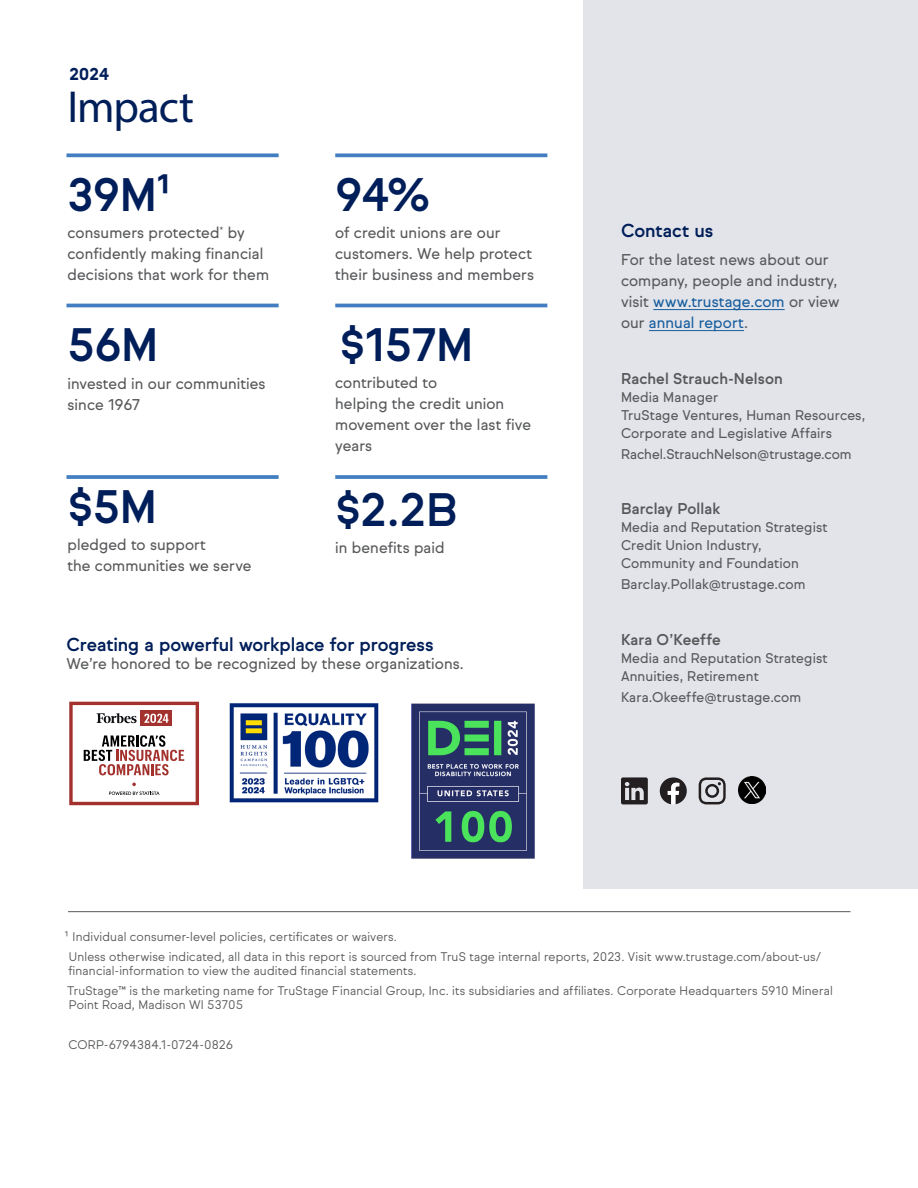
<style>
.page{position:relative;width:918px;height:1188px;background:#fff}
.page>*{position:absolute;margin:0;border:0;box-sizing:border-box;transform-origin:0 0}
.t1{font:500 45px "Sul Sans";letter-spacing:-.02em;color:#001e59}
.TRU_-_1-Page_Headline_-_30_30_SBT{font:45px "Myriad Pro";letter-spacing:-.025em;color:#001e59}
.TRU_-_Subhead_1_12_16_SBT{font:500 18px "Sul Sans";letter-spacing:-.005em;color:#001e59}
.TRU_-_Category_Eyebrow_-_11_15_SBT{font:700 16.5px "Sul Sans";color:#001e59}
.TRU_-_Body_-_10_14_SBT{font:15px/21px "Sul Sans";letter-spacing:.005em;color:#57585a}
.TRU_-_Subhead_1_12_16_SBT-2{font:15px "Sul Sans";letter-spacing:.005em;color:#57585a}
.TRU_-_Body_-_10_14_SBT-2{font:500 15px "Sul Sans";letter-spacing:.005em;color:#57585a}
.TRU_-_Body_-_10_14_SBT-3{font:13.5px/18px "Sul Sans";letter-spacing:.01em;color:#57585a}
.TRU___Footnotes_Sources_Disclosure_-_Ove{font:300 12px/13.5px "Sul Sans";letter-spacing:.015em;color:#57585a}
.TRU___Footnotes_Sources_Disclosure_-_Ove-2{font:300 12px "Sul Sans";letter-spacing:-.005em;color:#57585a}
.s1{color:#175d9e}
</style>
<div class="page">
<div style="left:583px;top:0;width:335px;height:888px;background:#e2e4e9"></div>
<img style="left:229px;top:703px;width:150px;height:100px">
<svg style="left:699px;top:777px;width:27px;height:27px"></svg>
<svg style="left:660px;top:777px;width:27px;height:27px"></svg>
<svg style="left:621px;top:777px;width:27px;height:27px"></svg>
<svg style="left:66px;top:153px;width:213px;height:4px"></svg>
<svg style="left:335px;top:153px;width:212px;height:4px"></svg>
<hr style="left:66px;top:304px;width:213px;height:3px;background:#437ec1">
<svg style="left:66px;top:475px;width:213px;height:4px"></svg>
<hr style="left:335px;top:304px;width:212px;height:3px;background:#437ec1">
<svg style="left:335px;top:475px;width:212px;height:4px"></svg>
<svg style="left:69px;top:702px;width:130px;height:103px"></svg>
<img style="left:411px;top:703px;width:124px;height:156px">
<img style="left:738px;top:777px;width:27px;height:27px">
<hr style="left:68px;top:911px;width:782px;height:1px;background:#57585a">
<hr style="left:653px;top:309px;width:132px;height:1px;background:#175d9e">
<hr style="left:649px;top:330px;width:95px;height:1px;background:#175d9e">
<p class="TRU_-_Category_Eyebrow_-_11_15_SBT" style="left:69px;top:64px;width:42px">2024</p>
<p class="TRU_-_1-Page_Headline_-_30_30_SBT" style="left:68px;top:79px;width:128px">Impact</p>
<p class="t1" style="left:68px;top:168px;width:107px">39M¹</p>
<p class="TRU_-_Body_-_10_14_SBT" style="left:68px;top:223px;width:203px">consumers protected<sup>*</sup> by confidently making financial decisions that work for them</p>
<p class="t1" style="left:68px;top:319px;width:92px">56M</p>
<p class="TRU_-_Body_-_10_14_SBT" style="left:68px;top:373px;width:200px">invested in our communities since 1967</p>
<p class="t1" style="left:68px;top:480px;width:91px">$5M</p>
<p class="TRU_-_Body_-_10_14_SBT" style="left:68px;top:535px;width:186px">pledged to support<br>the communities we serve</p>
<p class="t1" style="left:335px;top:168px;width:96px">94%</p>
<p class="TRU_-_Body_-_10_14_SBT" style="left:335px;top:222px;width:200px">of credit unions are our customers. We help protect their business and members</p>
<p class="t1" style="left:340px;top:318px;width:135px">$157M</p>
<p class="TRU_-_Body_-_10_14_SBT" style="left:335px;top:373px;width:197px">contributed to<br>helping the credit union movement over the last five years</p>
<p class="t1" style="left:335px;top:483px;width:124px">$2.2B</p>
<p class="TRU_-_Body_-_10_14_SBT" style="left:335px;top:538px;width:111px">in benefits paid</p>
<p class="TRU_-_Subhead_1_12_16_SBT" style="left:66px;top:634px;width:369px">Creating a powerful workplace for progress</p>
<p class="TRU_-_Subhead_1_12_16_SBT-2" style="left:66px;top:655px;width:399px">We’re honored to be recognized by these organizations.</p>
<p class="TRU_-_Subhead_1_12_16_SBT" style="left:621px;top:220px;width:94px">Contact us</p>
<p class="TRU_-_Body_-_10_14_SBT" style="left:621px;top:249px;width:220px">For the latest news about our company, people and industry, visit <span class="s1">www.trustage.com</span> or view our <span class="s1">annual report</span>.</p>
<p class="TRU_-_Body_-_10_14_SBT-2" style="left:621px;top:369px;width:163px">Rachel Strauch-Nelson</p>
<p class="TRU_-_Body_-_10_14_SBT-3" style="left:621px;top:388px;width:246px">Media Manager<br>TruStage Ventures, Human Resources,<br>Corporate and Legislative Affairs</p>
<p class="TRU_-_Body_-_10_14_SBT-3" style="left:621px;top:445px;width:232px">Rachel.StrauchNelson@trustage.com</p>
<p class="TRU_-_Body_-_10_14_SBT-2" style="left:621px;top:500px;width:101px">Barclay Pollak</p>
<p class="TRU_-_Body_-_10_14_SBT-3" style="left:621px;top:518px;width:208px">Media and Reputation Strategist<br>Credit Union Industry,<br>Community and Foundation</p>
<p class="TRU_-_Body_-_10_14_SBT-3" style="left:621px;top:575px;width:186px">Barclay.Pollak@trustage.com</p>
<p class="TRU_-_Body_-_10_14_SBT-2" style="left:621px;top:630px;width:101px">Kara O’Keeffe</p>
<p class="TRU_-_Body_-_10_14_SBT-3" style="left:621px;top:649px;width:208px">Media and Reputation Strategist<br>Annuities, Retirement</p>
<p class="TRU_-_Body_-_10_14_SBT-3" style="left:621px;top:688px;width:182px">Kara.Okeeffe@trustage.com</p>
<p class="TRU___Footnotes_Sources_Disclosure_-_Ove" style="left:64px;top:930px;width:334px">¹ Individual consumer-level policies, certificates or waivers.</p>
<p class="TRU___Footnotes_Sources_Disclosure_-_Ove" style="left:68px;top:950px;width:754px">Unless otherwise indicated, all data in this report is sourced from TruS tage internal reports, 2023. Visit www.trustage.com/about-us/ financial-information to view the audited financial statements.</p>
<p class="TRU___Footnotes_Sources_Disclosure_-_Ove" style="left:67px;top:984px;width:767px">TruStage™ is the marketing name for TruStage Financial Group, Inc. its subsidiaries and affiliates. Corporate Headquarters 5910 Mineral<br>Point Road, Madison WI 53705</p>
<p class="TRU___Footnotes_Sources_Disclosure_-_Ove-2" style="left:68px;top:1038px;width:166px">CORP-6794384.1-0724-0826</p>
</div>
